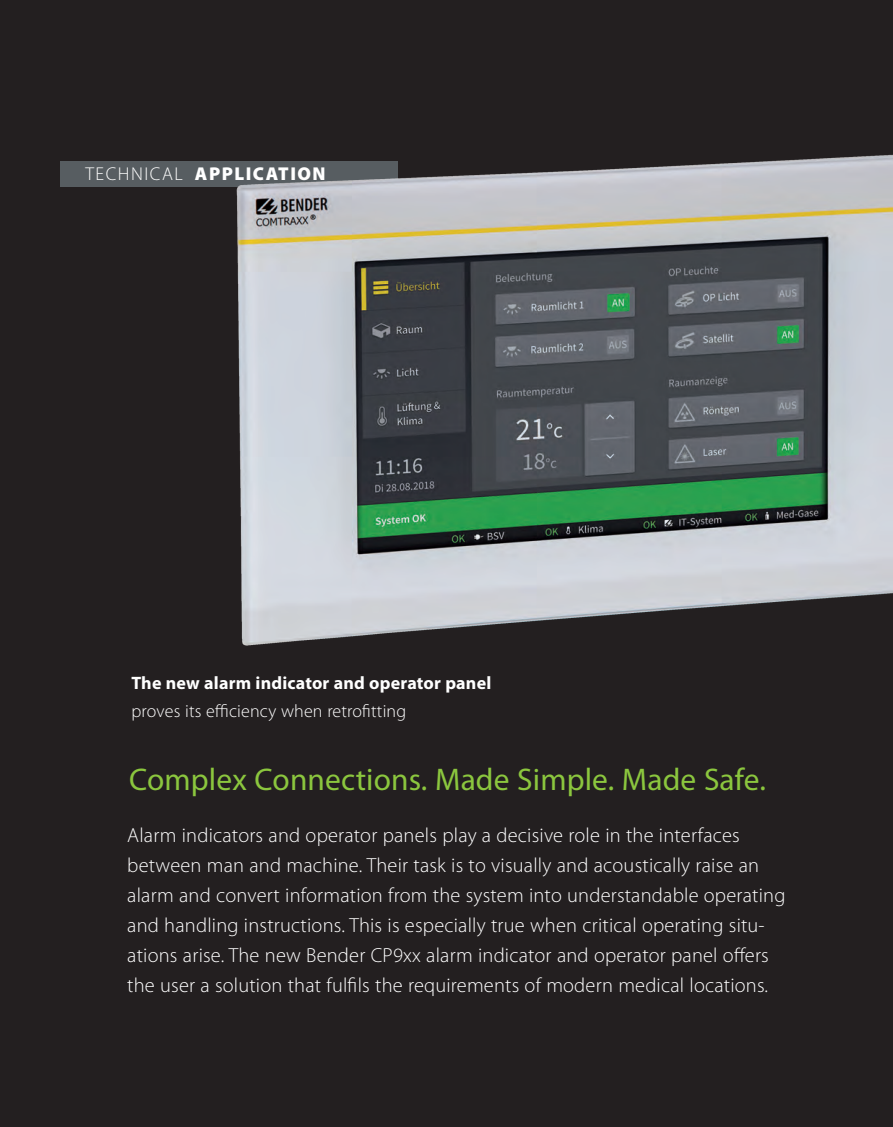
<style>
.page{position:relative;width:893px;height:1127px;background:#231f20}
.page>*{position:absolute;margin:0;border:0;box-sizing:border-box;transform-origin:0 0}
.t1{font:31.35px "Myriad Pro";letter-spacing:.005em;color:#8bc63e}
.t2{font:300 20.4px/30px "Myriad Pro";letter-spacing:.01em;color:#fff}
.t3{font:900 18.6px "Myriad Pro";letter-spacing:.08em;color:#fff}
.t4{font:700 18px "Myriad Pro";letter-spacing:.01em;color:#fff}
.t5{font:300 18px "Myriad Pro";letter-spacing:.01em;color:#fff}
.s1{font-weight:300}
</style>
<div class="page">
<div style="left:61px;top:162px;width:337px;height:25px;background:#575d61"></div>
<img style="left:168px;top:154px;width:725px;height:492px">
<p class="t3" style="left:85px;top:163px;width:242px"><span class="s1">TECHNICAL</span> APPLICATION</p>
<p class="t4" style="left:131px;top:672px;width:361px">The new alarm indicator and operator panel</p>
<p class="t5" style="left:131px;top:701px;width:276px">proves its efficiency when retrofitting</p>
<h1 class="t1" style="left:129px;top:762px;width:638px">Complex Connections. Made Simple. Made Safe.</h1>
<p class="t2" style="left:127px;top:821px;width:660px">Alarm indicators and operator panels play a decisive role in the interfaces between man and machine. Their task is to visually and acoustically raise an alarm and convert information from the system into understandable operating and handling instructions. This is especially true when critical operating situ&shy;ations arise. The new Bender CP9xx alarm indicator and operator panel offers the user a solution that fulfils the requirements of modern medical locations.</p>
</div>
